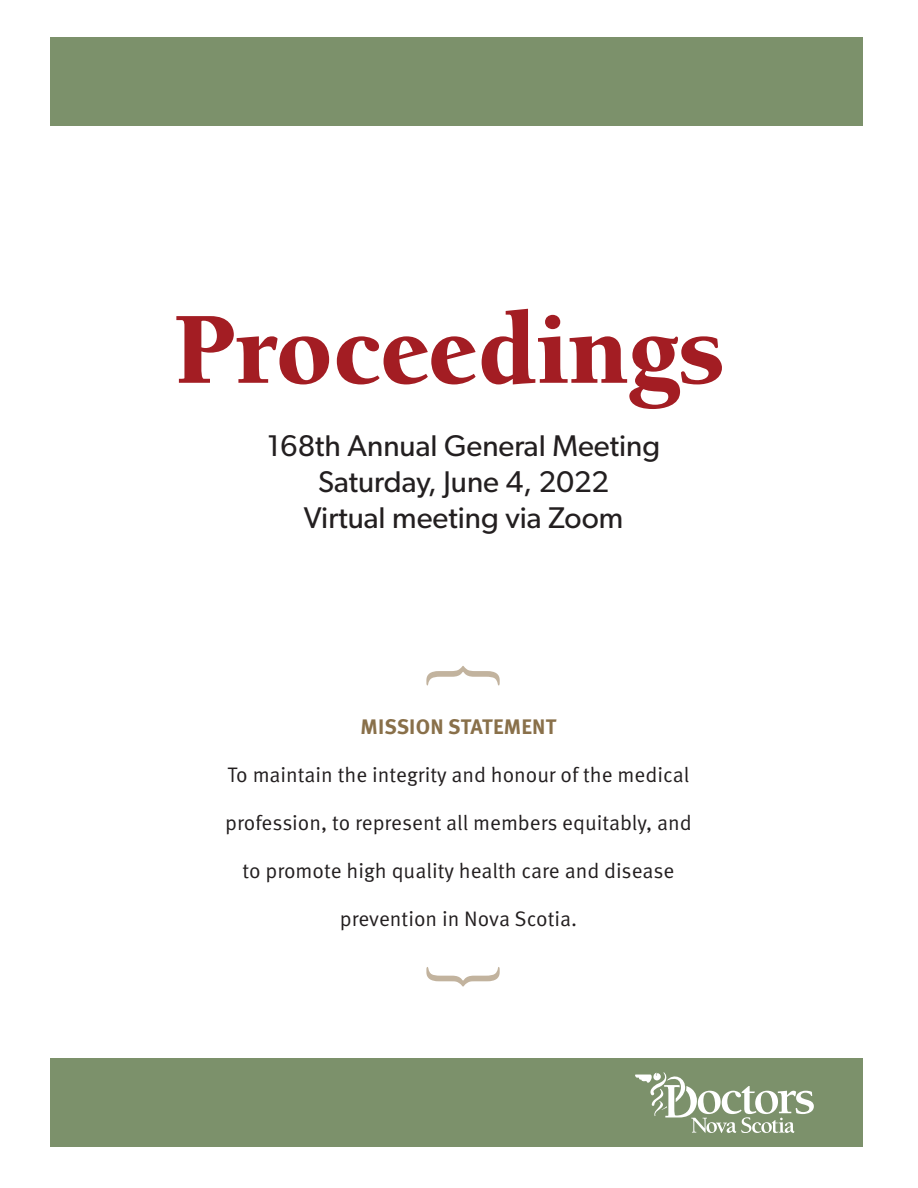
<style>
.page{position:relative;width:918px;height:1188px;background:#fff}
.page>*{position:absolute;margin:0;border:0;box-sizing:border-box;transform-origin:0 0}
.t1{font:900 105px "Berkeley Std";color:#a31d23}
.body_no_indent{font:30px "Gibson";color:#231f20}
.t2{font:21px "Meta OT Norm";color:#231f20}
.t3{font:700 21px "Meta OT";letter-spacing:.01em;color:#89704a}
</style>
<div class="page">
<svg style="left:426px;top:666px;width:74px;height:20px"></svg>
<svg style="left:426px;top:967px;width:74px;height:20px"></svg>
<div style="left:51px;top:1058px;width:812px;height:89px;background:#7c916b"></div>
<div style="left:51px;top:37px;width:812px;height:88px;background:#7c916b"></div>
<svg style="left:635px;top:1072px;width:179px;height:61px"></svg>
<p class="t1" style="left:173px;top:294px;width:553px">Proceedings</p>
<p class="body_no_indent" style="left:267px;top:428px;width:395px">168th Annual General Meeting</p>
<p class="body_no_indent" style="left:318px;top:464px;width:293px">Saturday, June 4, 2022</p>
<p class="body_no_indent" style="left:304px;top:500px;width:321px">Virtual meeting via Zoom</p>
<p class="t3" style="left:361px;top:713px;width:197px">MISSION STATEMENT</p>
<p class="t2" style="left:228px;top:762px;width:463px">To maintain the integrity and honour of the medical</p>
<p class="t2" style="left:225px;top:810px;width:468px">profession, to represent all members equitably, and</p>
<p class="t2" style="left:242px;top:858px;width:433px">to promote high quality health care and disease</p>
<p class="t2" style="left:340px;top:906px;width:239px">prevention in Nova Scotia.</p>
</div>
